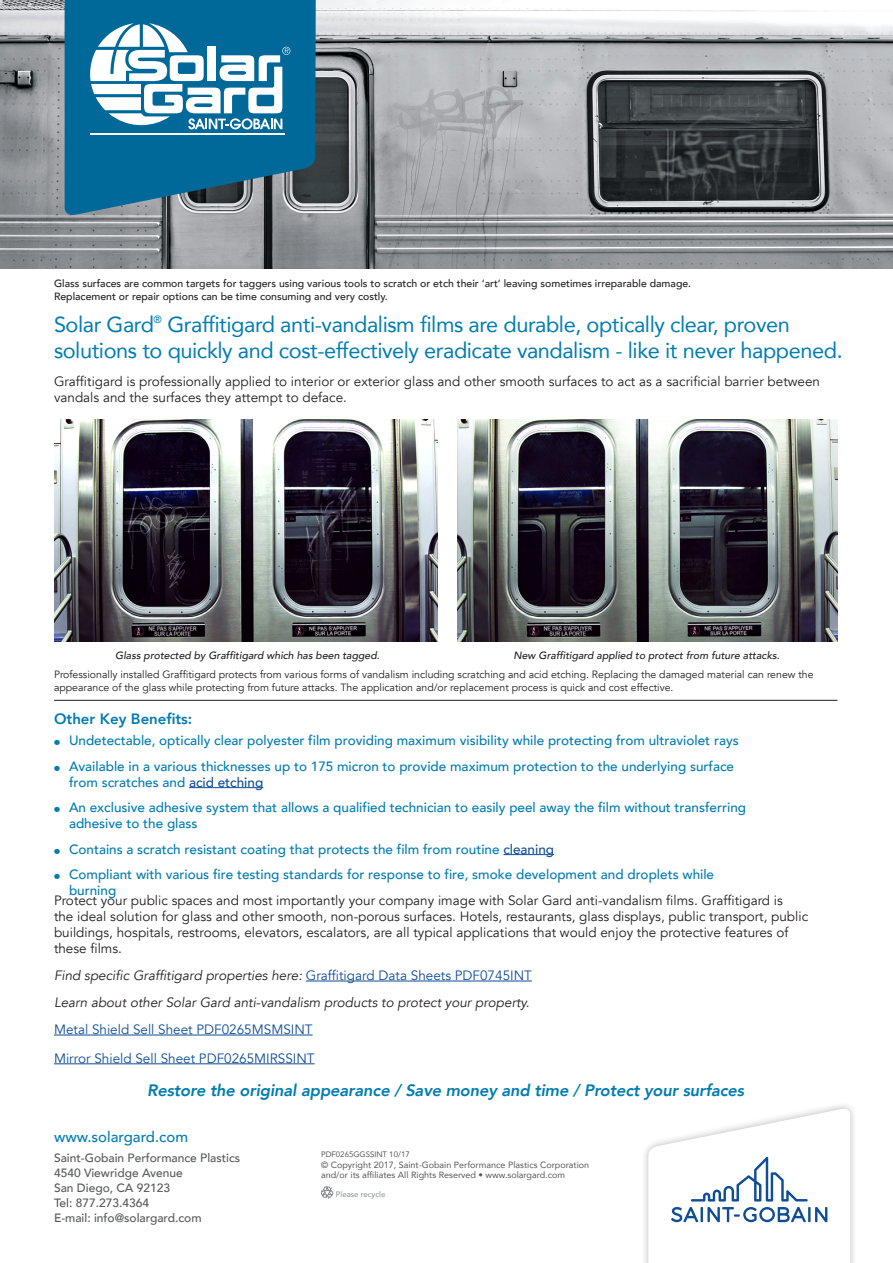
<style>
.page{position:relative;width:893px;height:1263px;background:#fff}
.page>*{position:absolute;margin:0;border:0;box-sizing:border-box;transform-origin:0 0}
.Title_Headline{font:21.75px/26.1px "Avenir LT Com";letter-spacing:-.02em;color:#007cb1}
.Text_Head{font:italic 800 16.5px "Avenir LT Com";letter-spacing:-.01em;color:#007cb1}
.Text_Head-2{font:800 15px "Avenir LT Com";color:#007cb1}
.t1{font:500 15px "Avenir LT Com";color:#007cb1}
.Text_Head-3{font:500 13.5px/16.2px "Avenir LT Com";color:#007cb1}
.Text_Head-4{font:13.5px/16.2px "Avenir LT Com";color:#231f20}
.Text_Head-5{font:italic 13.5px/27px "Avenir LT Com";color:#231f20}
.Text_Head-6{font:13.5px "Avenir LT Com";color:#0f4d96}
.Body_Text{font:500 12px/15px "Avenir LT Com";color:#57585a}
.Body_Text-2{font:10.5px/13.5px "Avenir LT Com";color:#231f20}
.Body_Text-3{font:500 10.5px/13.5px "Avenir LT Com";color:#231f20}
.Body_Text-4{font:italic 500 10.5px "Avenir LT Com";color:#231f20}
.t2{font:9px/10.5px "Avenir LT Com";color:#57585a}
.t3{font:7.8px "Avenir LT Com";color:#57585a}
.t4{font:7.8px "Avenir LT Com";color:#888c8f}
.s1{color:#0f4d96}
.s2{font-style:normal;color:#0f4d96}
</style>
<div class="page">
<img style="left:0;top:0;width:893px;height:269px">
<svg style="left:65px;top:0;width:251px;height:217px;background:#1e6e94"></svg>
<svg style="left:90px;top:23px;width:241px;height:123px"></svg>
<hr style="left:90px;top:133px;width:195px;height:1px;background:#fff">
<img style="left:457px;top:419px;width:380px;height:222px">
<img style="left:54px;top:419px;width:384px;height:222px">
<hr style="left:54px;top:700px;width:783px;height:1px;background:#231f20">
<div style="left:640px;top:1101px;width:218px;height:162px;background:#231f20;opacity:.3"></div>
<svg style="left:648px;top:1107px;width:202px;height:156px"></svg>
<svg style="left:321px;top:1187px;width:12px;height:11px"></svg>
<hr style="left:306px;top:981px;width:226px;height:1px;background:#0f4d96">
<hr style="left:54px;top:1035px;width:259px;height:1px;background:#0f4d96">
<hr style="left:54px;top:1063px;width:261px;height:1px;background:#0f4d96">
<hr style="left:189px;top:787px;width:74px;height:1px;background:#0f4d96">
<hr style="left:503px;top:854px;width:51px;height:1px;background:#0f4d96">
<p class="Body_Text-3" style="left:54px;top:277px;width:639px">Glass surfaces are common targets for taggers using various tools to scratch or etch their ‘art’ leaving sometimes irreparable damage.<br>Replacement or repair options can be time consuming and very costly.</p>
<p class="Title_Headline" style="left:54px;top:311px;width:790px">Solar Gard<sup>®</sup> Graffitigard anti-vandalism films are durable, optically clear, proven solutions to quickly and cost-effectively eradicate vandalism - like it never happened.</p>
<p class="Text_Head-4" style="left:54px;top:373px;width:768px">Graffitigard is professionally applied to interior or exterior glass and other smooth surfaces to act as a sacrificial barrier between vandals and the surfaces they attempt to deface.</p>
<p class="Body_Text-4" style="left:115px;top:649px;width:266px">Glass protected by Graffitigard which has been tagged.</p>
<p class="Body_Text-4" style="left:513px;top:649px;width:268px">New Graffitigard applied to protect from future attacks.</p>
<p class="Body_Text-2" style="left:54px;top:668px;width:761px">Professionally installed Graffitigard protects from various forms of vandalism including scratching and acid etching. Replacing the damaged material can renew the appearance of the glass while protecting from future attacks. The application and/or replacement process is quick and cost effective.</p>
<p class="Text_Head-2" style="left:54px;top:709px;width:140px">Other Key Benefits:</p>
<p class="Text_Head-3" style="left:54px;top:733px;width:686px">● Undetectable, optically clear polyester film providing maximum visibility while protecting from ultraviolet rays</p>
<p class="Text_Head-3" style="left:69px;top:758px;width:666px;text-indent:-15px">● Available in a various thicknesses up to 175 micron to provide maximum protection to the underlying surface from scratches and <span class="s1">acid etching</span></p>
<p class="Text_Head-3" style="left:69px;top:800px;width:679px;text-indent:-15px">● An exclusive adhesive system that allows a qualified technician to easily peel away the film without transferring adhesive to the glass</p>
<p class="Text_Head-3" style="left:54px;top:841px;width:502px">● Contains a scratch resistant coating that protects the film from routine <span class="s1">cleaning</span></p>
<p class="Text_Head-3" style="left:69px;top:866px;width:647px;text-indent:-15px">● Compliant with various fire testing standards for response to fire, smoke development and droplets while burning</p>
<p class="Text_Head-4" style="left:54px;top:892px;width:756px">Protect your public spaces and most importantly your company image with Solar Gard anti-vandalism films. Graffitigard is<br>the ideal solution for glass and other smooth, non-porous surfaces. Hotels, restaurants, glass displays, public transport, public buildings, hospitals, restrooms, elevators, escalators, are all typical applications that would enjoy the protective features of these films.</p>
<p class="Text_Head-5" style="left:54px;top:962px;width:479px">Find specific Graffitigard properties here: <span class="s2">Graffitigard Data Sheets PDF0745INT<br></span>Learn about other Solar Gard anti-vandalism products to protect your property.<br><span class="s2">Metal Shield Sell Sheet PDF0265MSMSINT</span></p>
<p class="Text_Head-6" style="left:54px;top:1050px;width:262px">Mirror Shield Sell Sheet PDF0265MIRSSINT</p>
<p class="Text_Head" style="left:147px;top:1081px;width:599px">Restore the original appearance / Save money and time / Protect your surfaces</p>
<p class="t1" style="left:54px;top:1128px;width:136px">www.solargard.com</p>
<p class="Body_Text" style="left:54px;top:1150px;width:188px">Saint-Gobain Performance Plastics<br>4540 Viewridge Avenue<br>San Diego, CA 92123<br>Tel: 877.273.4364<br>E-mail: info@solargard.com</p>
<p class="t3" style="left:321px;top:1150px;width:90px">PDF0265GGSSINT 10/17</p>
<p class="t2" style="left:321px;top:1159px;width:270px">© Copyright 2017, Saint-Gobain Performance Plastics Corporation and/or its affiliates All Rights Reserved • www.solargard.com</p>
<p class="t4" style="left:336px;top:1190px;width:51px">Please recycle</p>
</div>
